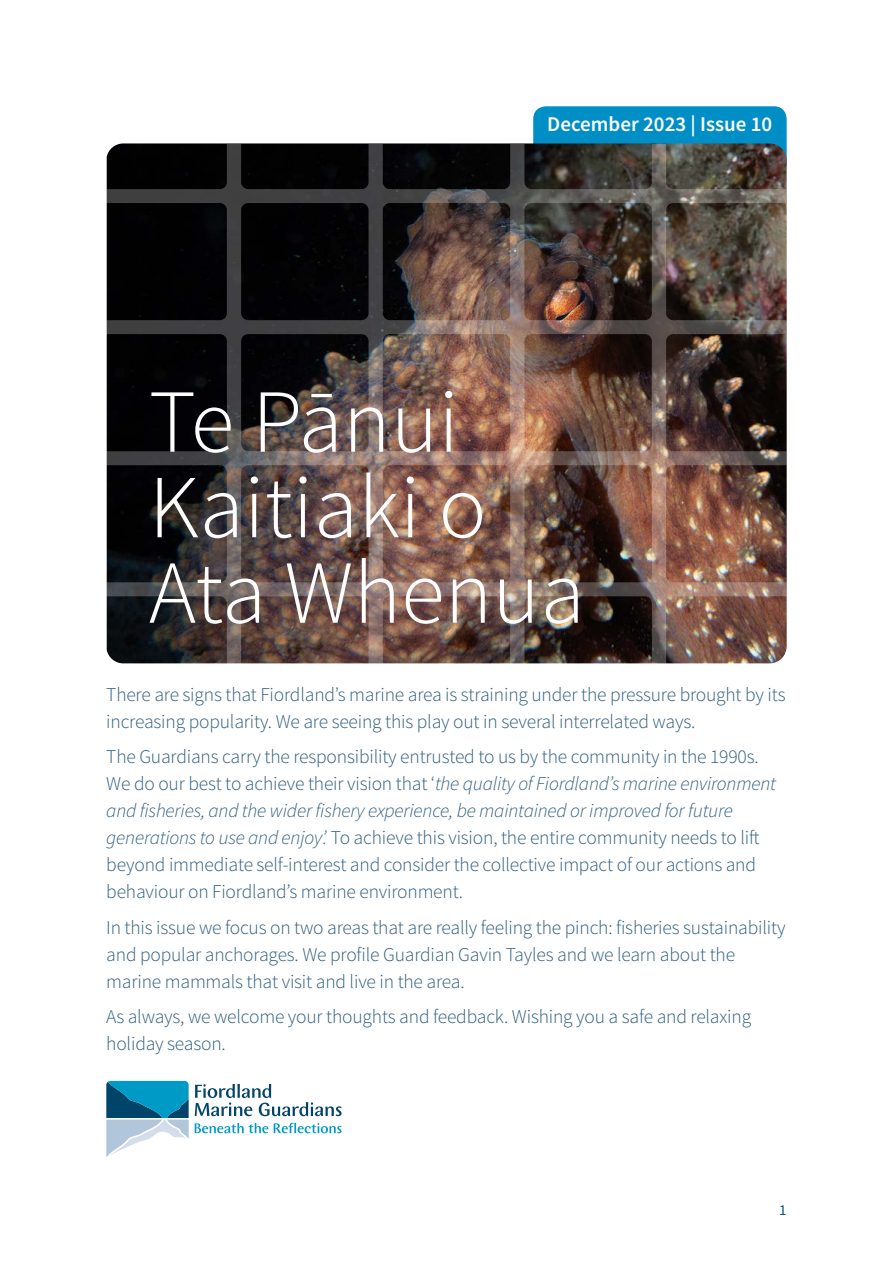
<style>
.page{position:relative;width:893px;height:1263px;background:#fff}
.page>*{position:absolute;margin:0;border:0;box-sizing:border-box;transform-origin:0 0}
.t1{font:300 90px/85.5px "Source Sans Pro";color:#fff}
.t2{font:600 21px "Source Sans Pro";color:#fff}
.t3{font:300 19.5px/27px "Source Sans Pro";letter-spacing:-.01em;color:#2e5d7e}
.t4{font:15px "Source Sans Pro";color:#065376}
.s1{font-style:italic}
</style>
<div class="page">
<div style="left:533px;top:106px;width:254px;height:37px;background:#008ec6"></div>
<img style="left:106px;top:144px;width:681px;height:520px">
<svg style="left:195px;top:1123px;width:73px;height:10px"></svg>
<svg style="left:274px;top:1123px;width:68px;height:10px"></svg>
<svg style="left:195px;top:1084px;width:147px;height:32px"></svg>
<svg style="left:106px;top:1081px;width:83px;height:76px"></svg>
<p class="t2" style="left:547px;top:111px;width:226px">December 2023 | Issue 10</p>
<h1 class="t1" style="left:149px;top:380px;width:438px">Te Pānui<br>Kaitiaki o<br>Ata Whenua</h1>
<p class="t3" style="left:106px;top:681px;width:681px">There are signs that Fiordland’s marine area is straining under the pressure brought by its increasing popularity. We are seeing this play out in several interrelated ways.</p>
<p class="t3" style="left:106px;top:743px;width:671px">The Guardians carry the responsibility entrusted to us by the community in the 1990s.<br>We do our best to achieve their vision that ‘<span class="s1">the quality of Fiordland’s marine environment and fisheries, and the wider fishery experience, be maintained or improved for future generations to use and enjoyʼ.</span> To achieve this vision, the entire community needs to lift beyond immediate self-interest and consider the collective impact of our actions and behaviour on Fiordland’s marine environment.</p>
<p class="t3" style="left:106px;top:914px;width:681px">In this issue we focus on two areas that are really feeling the pinch: fisheries sustainability and popular anchorages. We profile Guardian Gavin Tayles and we learn about the marine mammals that visit and live in the area.</p>
<p class="t3" style="left:106px;top:1003px;width:646px">As always, we welcome your thoughts and feedback. Wishing you a safe and relaxing holiday season.</p>
<p class="t4" style="left:779px;top:1200px;width:9px">1</p>
</div>
